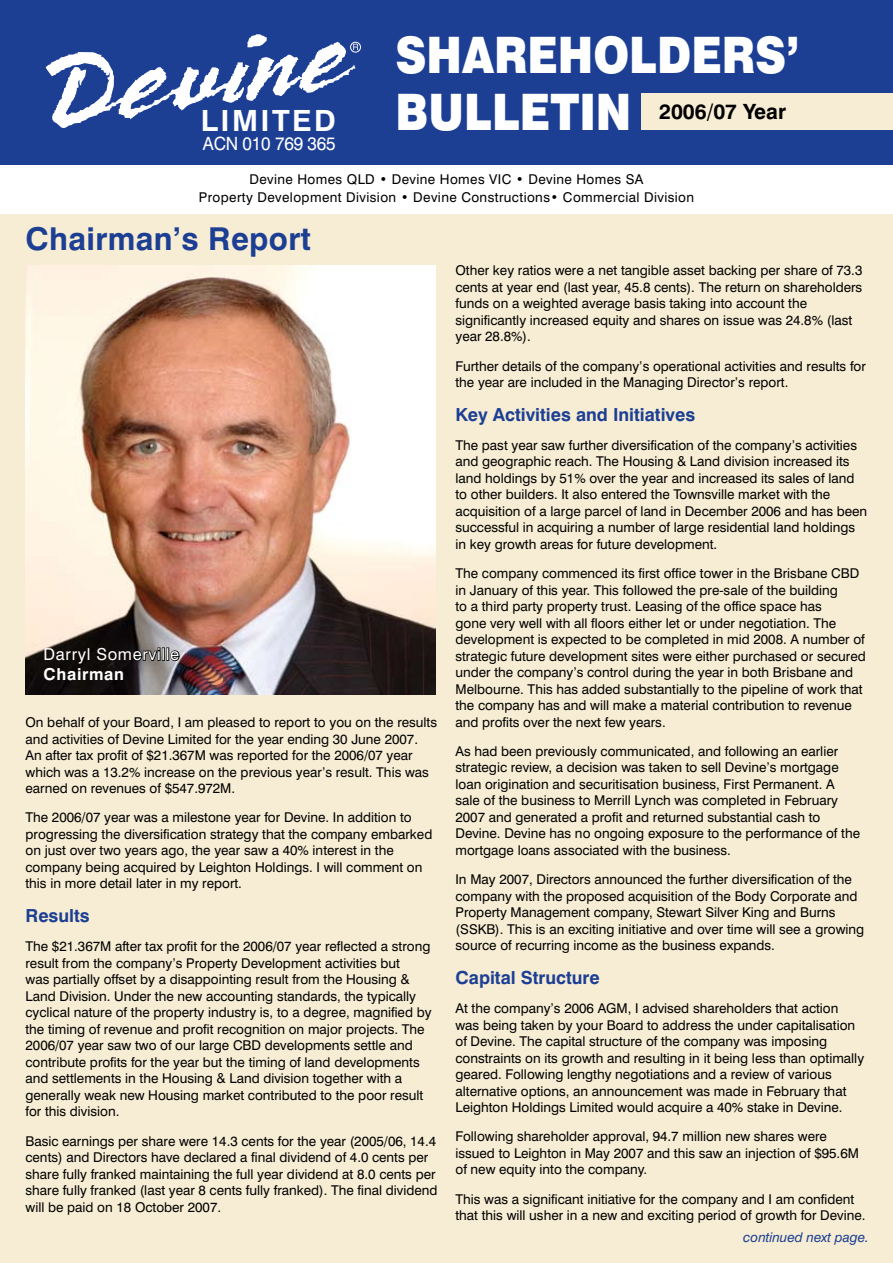
<style>
.page{position:relative;width:893px;height:1263px;background:#f7edd4}
.page>*{position:absolute;margin:0;border:0;box-sizing:border-box;transform-origin:0 0}
.t1{font:900 50.4px/57px "Swiss 721 BT";color:#fff;scale:.87 1}
.t2{font:700 31.5px "Swiss 721 BT";letter-spacing:.01em;color:#1c3f94}
.t3{font:700 29.25px "Swiss 721 BT";letter-spacing:.08em;color:#fff}
.t4{font:700 21px "Swiss 721 BT";color:#000}
.t5{font:18.3px "Swiss 721 BT";letter-spacing:-.01em;color:#fff;scale:.94 1}
.t6{font:700 18px "Swiss 721 BT";color:#1c3f94}
.t7{font:16.5px "Swiss 721 BT";letter-spacing:.04em;color:#fff}
.t8{font:700 16.5px "Swiss 721 BT";letter-spacing:.04em;color:#fff}
.t9{font:13.5px/16.5px "Swiss 721 BT";color:#000}
.t10{font:13.5px/18px "Swiss 721 BT";letter-spacing:.03em;color:#000;text-align:center}
.t11{font:italic 13.5px "Swiss 721 BT";color:#1c3f94}
</style>
<div class="page">
<div style="left:0;top:0;width:893px;height:167px;background:#1c3f94"></div>
<div style="left:350px;top:42px;width:11px;height:10px;border:1px solid #fff;border-radius:50%"></div>
<svg style="left:45px;top:34px;width:313px;height:94px"></svg>
<div style="left:642px;top:94px;width:251px;height:36px;background:#f7edd4"></div>
<div style="left:0;top:165px;width:893px;height:48px;background:#fff"></div>
<img style="left:26px;top:265px;width:410px;height:429px">
<svg style="left:132px;top:647px;width:29px;height:16px"></svg>
<div style="left:162px;top:647px;width:3px;height:14px;border:2px solid #000"></div>
<div style="left:166px;top:647px;width:3px;height:14px;border:2px solid #000"></div>
<svg style="left:169px;top:650px;width:11px;height:12px"></svg>
<h3 class="t3" style="left:201px;top:102px;width:136px">Limited</h3>
<h3 class="t5" style="left:203px;top:133px;width:143px">ACN 010 769 365</h3>
<h1 class="t1" style="left:395px;top:26px;width:466px">SHAREHOLDERS’<br>BULLETIN</h1>
<h3 class="t4" style="left:659px;top:99px;width:129px">2006/07 Year</h3>
<p class="t10" style="left:199px;top:170px;width:497px">Devine Homes QLD • Devine Homes VIC • Devine Homes SA<br>Property Development Division • Devine Constructions• Commercial Division</p>
<h2 class="t2" style="left:26px;top:219px;width:287px">Chairman’s Report</h2>
<p class="t7" style="left:44px;top:644px;width:137px">Darryl Somerville</p>
<p class="t8" style="left:44px;top:664px;width:82px">Chairman</p>
<p class="t9" style="left:26px;top:714px;width:413px">On behalf of your Board, I am pleased to report to you on the results and activities of Devine Limited for the year ending 30 June 2007.<br>An after tax profit of $21.367M was reported for the 2006/07 year which was a 13.2% increase on the previous year’s result. This was earned on revenues of $547.972M.</p>
<p class="t9" style="left:26px;top:809px;width:408px">The 2006/07 year was a milestone year for Devine. In addition to progressing the diversification strategy that the company embarked on just over two years ago, the year saw a 40% interest in the company being acquired by Leighton Holdings. I will comment on this in more detail later in my report.</p>
<h3 class="t6" style="left:26px;top:905px;width:66px">Results</h3>
<p class="t9" style="left:26px;top:938px;width:408px">The $21.367M after tax profit for the 2006/07 year reflected a strong result from the company’s Property Development activities but<br>was partially offset by a disappointing result from the Housing &amp; Land Division. Under the new accounting standards, the typically cyclical nature of the property industry is, to a degree, magnified by the timing of revenue and profit recognition on major projects. The 2006/07 year saw two of our large CBD developments settle and contribute profits for the year but the timing of land developments and settlements in the Housing &amp; Land division together with a generally weak new Housing market contributed to the poor result for this division.</p>
<p class="t9" style="left:26px;top:1132px;width:413px">Basic earnings per share were 14.3 cents for the year (2005/06, 14.4 cents) and Directors have declared a final dividend of 4.0 cents per share fully franked maintaining the full year dividend at 8.0 cents per share fully franked (last year 8 cents fully franked). The final dividend will be paid on 18 October 2007.</p>
<p class="t9" style="left:455px;top:262px;width:408px">Other key ratios were a net tangible asset backing per share of 73.3 cents at year end (last year, 45.8 cents). The return on shareholders funds on a weighted average basis taking into account the significantly increased equity and shares on issue was 24.8% (last year 28.8%).</p>
<p class="t9" style="left:455px;top:357px;width:412px">Further details of the company’s operational activities and results for the year are included in the Managing Director’s report.</p>
<h3 class="t6" style="left:455px;top:403px;width:241px">Key Activities and I nitiatives</h3>
<p class="t9" style="left:455px;top:437px;width:413px">The past year saw further diversification of the company’s activities and geographic reach. The Housing &amp; Land division increased its land holdings by 51% over the year and increased its sales of land to other builders. It also entered the Townsville market with the acquisition of a large parcel of land in December 2006 and has been successful in acquiring a number of large residential land holdings in key growth areas for future development.</p>
<p class="t9" style="left:455px;top:565px;width:412px">The company commenced its first office tower in the Brisbane CBD in January of this year. This followed the pre-sale of the building<br>to a third party property trust. Leasing of the office space has<br>gone very well with all floors either let or under negotiation. The development is expected to be completed in mid 2008. A number of strategic future development sites were either purchased or secured under the company’s control during the year in both Brisbane and Melbourne. This has added substantially to the pipeline of work that the company has and will make a material contribution to revenue and profits over the next few years.</p>
<p class="t9" style="left:455px;top:743px;width:406px">As had been previously communicated, and following an earlier strategic review, a decision was taken to sell Devine’s mortgage loan origination and securitisation business, First Permanent. A sale of the business to Merrill Lynch was completed in February 2007 and generated a profit and returned substantial cash to Devine. Devine has no ongoing exposure to the performance of the mortgage loans associated with the business.</p>
<p class="t9" style="left:455px;top:871px;width:410px">In May 2007, Directors announced the further diversification of the company with the proposed acquisition of the Body Corporate and Property Management company, Stewart Silver King and Burns (SSKB). This is an exciting initiative and over time will see a growing source of recurring income as the business expands.</p>
<h3 class="t6" style="left:455px;top:966px;width:146px">Capital Structure</h3>
<p class="t9" style="left:455px;top:1000px;width:410px">At the company’s 2006 AGM, I advised shareholders that action was being taken by your Board to address the under capitalisation of Devine. The capital structure of the company was imposing constraints on its growth and resulting in it being less than optimally geared. Following lengthy negotiations and a review of various alternative options, an announcement was made in February that Leighton Holdings Limited would acquire a 40% stake in Devine.</p>
<p class="t9" style="left:455px;top:1128px;width:405px">Following shareholder approval, 94.7 million new shares were issued to Leighton in May 2007 and this saw an injection of $95.6M of new equity into the company.</p>
<p class="t9" style="left:455px;top:1190px;width:411px">This was a significant initiative for the company and I am confident that this will usher in a new and exciting period of growth for Devine.</p>
<p class="t11" style="left:743px;top:1229px;width:127px">continued next page.</p>
</div>
